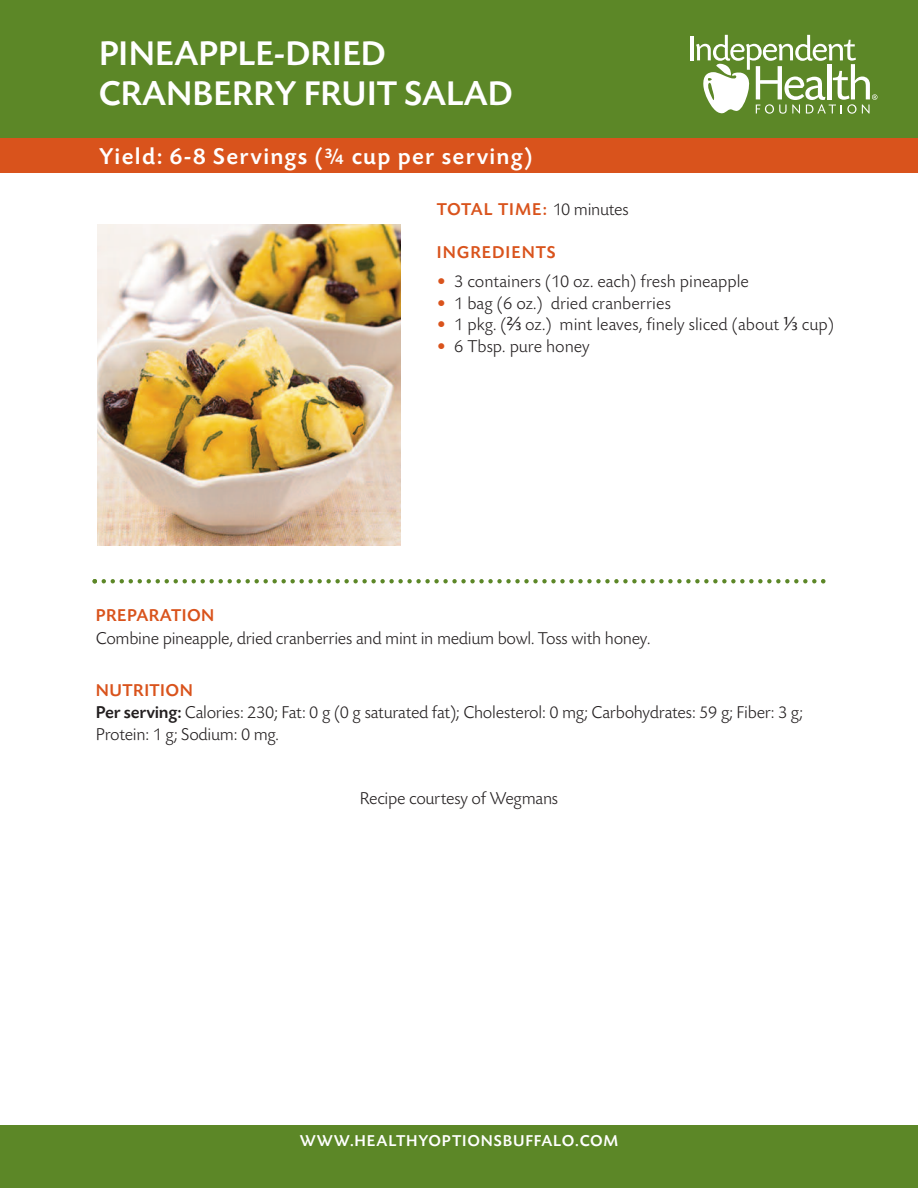
<style>
.page{position:relative;width:918px;height:1188px;background:#fff}
.page>*{position:absolute;margin:0;border:0;box-sizing:border-box;transform-origin:0 0}
.t1{font:500 36px/40.5px "Today BEF";color:#fff}
.t2{font:500 24px "Today BEF";letter-spacing:.05em;color:#fff}
.t3{font:300 18px/21.6px "Today BEF";letter-spacing:-.015em;color:#231f20}
.t4{font:500 18px "Today BEF";letter-spacing:.05em;color:#d9531c}
.t5{font:500 18px "Today BEF";letter-spacing:.025em;color:#d9531c}
.t6{font:500 16.5px "Today BEF";letter-spacing:.05em;color:#fff}
.s1{font-weight:300;color:#231f20}
.s2{color:#d9531c}
.s3{font-family:"Lucida Grande";font-weight:400}
.s4{font-weight:500;color:#d9531c}
.s5{font-weight:500}
</style>
<div class="page">
<div style="left:0;top:0;width:918px;height:144px;background:#5c8727"></div>
<div style="left:0;top:139px;width:918px;height:34px;background:#d9531c"></div>
<div style="left:0;top:1125px;width:918px;height:63px;background:#5c8727"></div>
<hr style="left:690px;top:36px;width:3px;height:24px;background:#fff">
<svg style="left:696px;top:35px;width:182px;height:79px"></svg>
<svg style="left:93px;top:579px;width:732px;height:5px"></svg>
<img style="left:97px;top:225px;width:303px;height:320px">
<h1 class="t1" style="left:99px;top:36px;width:415px">PINEAPPLE-DRIED<br>CRANBERRY FRUIT SALAD</h1>
<h2 class="t2" style="left:99px;top:147px;width:435px">Yield: 6-8 Servings (¾ cup per serving)</h2>
<p class="t4" style="left:437px;top:203px;width:194px">TOTAL TIME: <span class="s1">10 minutes</span></p>
<p class="t4" style="left:437px;top:246px;width:121px">INGREDIENTS</p>
<p class="t3" style="left:437px;top:272px;width:314px"><span class="s2">•</span> 3 containers (10 oz. each) fresh pineapple</p>
<p class="t3" style="left:437px;top:294px;width:236px"><span class="s2">•</span> 1 bag (6 oz.) dried cranberries</p>
<p class="t3" style="left:437px;top:315px;width:399px"><span class="s2">•</span> 1 pkg. (<span class="s3">⅔</span> oz.) mint leaves, finely sliced (about <span class="s3">⅓</span> cup)</p>
<p class="t3" style="left:437px;top:337px;width:155px"><span class="s2">•</span> 6 Tbsp. pure honey</p>
<p class="t5" style="left:96px;top:609px;width:120px">PREPARATION</p>
<p class="t3" style="left:96px;top:629px;width:556px">Combine pineapple, dried cranberries and mint in medium bowl. Toss with honey.</p>
<p class="t3" style="left:96px;top:682px;width:709px"><span class="s4">NUTRITION<br></span><span class="s5">Per serving:</span> Calories: 230; Fat: 0 g (0 g saturated fat); Cholesterol: 0 mg; Carbohydrates: 59 g; Fiber: 3 g;<br>Protein: 1 g; Sodium: 0 mg.</p>
<p class="t3" style="left:360px;top:790px;width:200px">Recipe courtesy of Wegmans</p>
<p class="t6" style="left:300px;top:1135px;width:320px">WWW.HEALTHYOPTIONSBUFFALO.COM</p>
</div>
